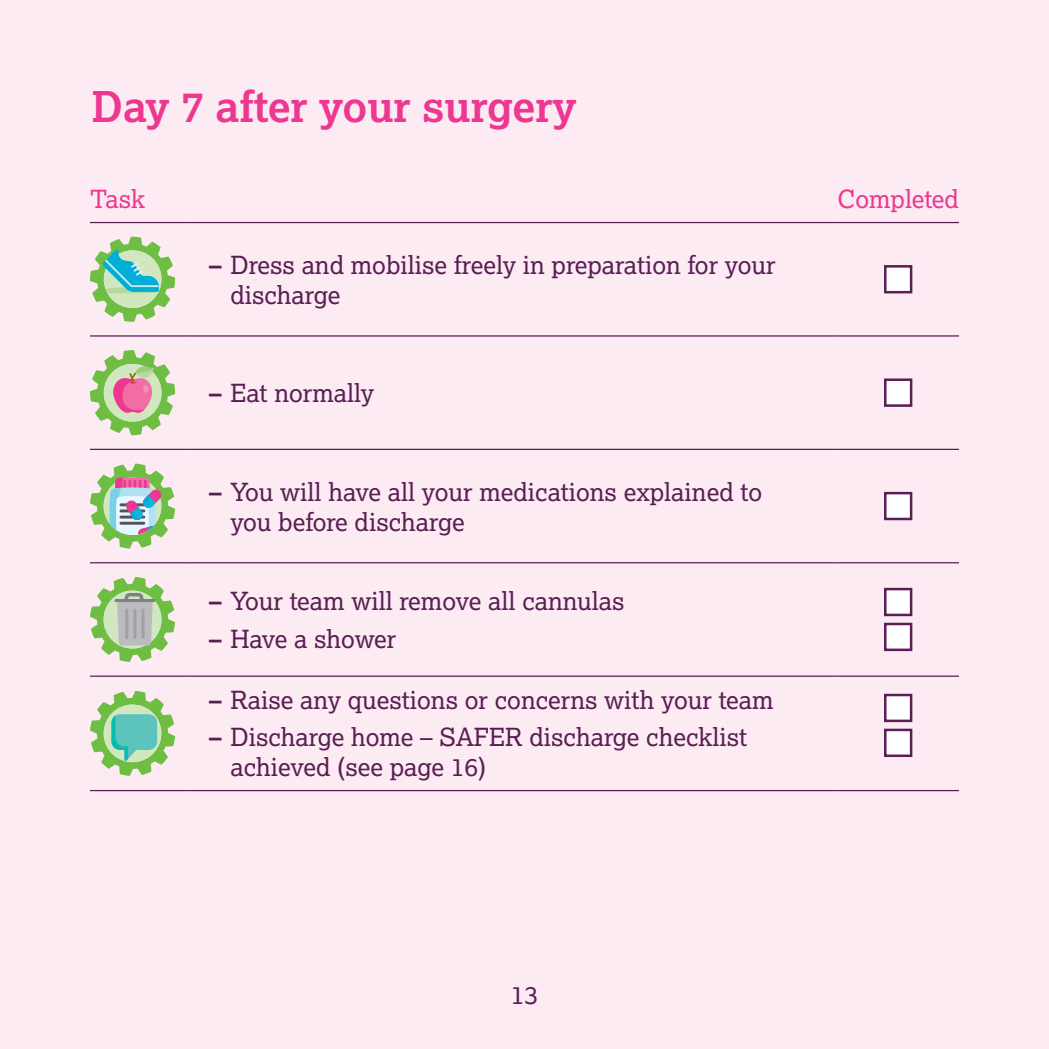
<style>
.page{position:relative;width:1049px;height:1049px;background:#fcebf2}
.page>*{position:absolute;margin:0;border:0;box-sizing:border-box;transform-origin:0 0}
.t1{font:700 42.5px "Lexia";color:#ed3790}
.t2{font:25px/30px "Lexia";color:#591e54}
.Table_body{font:25px "Lexia";color:#ed3790}
.s1{font-weight:700}
</style>
<div class="page">
<hr style="left:90px;top:222px;width:98px;height:1px;background:#591e54">
<hr style="left:188px;top:222px;width:649px;height:1px;background:#591e54">
<hr style="left:837px;top:222px;width:122px;height:1px;background:#591e54">
<hr style="left:90px;top:335px;width:98px;height:2px;background:#591e54">
<hr style="left:188px;top:335px;width:649px;height:2px;background:#591e54">
<hr style="left:837px;top:335px;width:122px;height:2px;background:#591e54">
<hr style="left:90px;top:449px;width:98px;height:1px;background:#591e54">
<hr style="left:188px;top:449px;width:649px;height:1px;background:#591e54">
<hr style="left:837px;top:449px;width:122px;height:1px;background:#591e54">
<hr style="left:90px;top:562px;width:98px;height:1px;background:#591e54">
<hr style="left:188px;top:562px;width:649px;height:1px;background:#591e54">
<hr style="left:837px;top:562px;width:122px;height:1px;background:#591e54">
<hr style="left:90px;top:675px;width:98px;height:2px;background:#591e54">
<hr style="left:188px;top:675px;width:649px;height:2px;background:#591e54">
<hr style="left:837px;top:675px;width:122px;height:2px;background:#591e54">
<hr style="left:90px;top:790px;width:98px;height:1px;background:#591e54">
<hr style="left:188px;top:790px;width:649px;height:1px;background:#591e54">
<hr style="left:837px;top:790px;width:122px;height:1px;background:#591e54">
<svg style="left:90px;top:237px;width:85px;height:85px"></svg>
<div style="left:884px;top:265px;width:28px;height:28px;background:#fff;border:2px solid #591e54"></div>
<svg style="left:90px;top:350px;width:85px;height:85px"></svg>
<div style="left:884px;top:378px;width:28px;height:29px;background:#fff;border:2px solid #591e54"></div>
<svg style="left:90px;top:463px;width:85px;height:86px"></svg>
<div style="left:884px;top:492px;width:28px;height:28px;background:#fff;border:2px solid #591e54"></div>
<svg style="left:90px;top:577px;width:85px;height:85px"></svg>
<div style="left:884px;top:588px;width:28px;height:28px;background:#fff;border:2px solid #591e54"></div>
<div style="left:884px;top:623px;width:28px;height:28px;background:#fff;border:2px solid #591e54"></div>
<svg style="left:90px;top:691px;width:85px;height:85px"></svg>
<div style="left:884px;top:694px;width:28px;height:28px;background:#fff;border:2px solid #591e54"></div>
<div style="left:884px;top:729px;width:28px;height:28px;background:#fff;border:2px solid #591e54"></div>
<p class="t1" style="left:92px;top:80px;width:486px">Day 7 after your surgery</p>
<p class="Table_body" style="left:90px;top:184px;width:57px">Task</p>
<p class="Table_body" style="left:837px;top:184px;width:123px">Completed</p>
<p class="t2" style="left:230px;top:249px;width:547px;text-indent:-21px"><span class="s1">–</span> Dress and mobilise freely in preparation for your discharge</p>
<p class="t2" style="left:209px;top:377px;width:167px"><span class="s1">–</span> Eat normally</p>
<p class="t2" style="left:230px;top:476px;width:533px;text-indent:-21px"><span class="s1">–</span> You will have all your medications explained to you before discharge</p>
<p class="t2" style="left:209px;top:586px;width:417px"><span class="s1">–</span> Your team will remove all cannulas</p>
<p class="t2" style="left:209px;top:623px;width:189px"><span class="s1">–</span> Have a shower</p>
<p class="t2" style="left:209px;top:685px;width:566px"><span class="s1">–</span> Raise any questions or concerns with your team</p>
<p class="t2" style="left:230px;top:722px;width:518px;text-indent:-21px"><span class="s1">–</span> Discharge home – SAFER discharge checklist achieved (see page 16)</p>
<p class="t2" style="left:511px;top:979px;width:29px">13</p>
</div>
